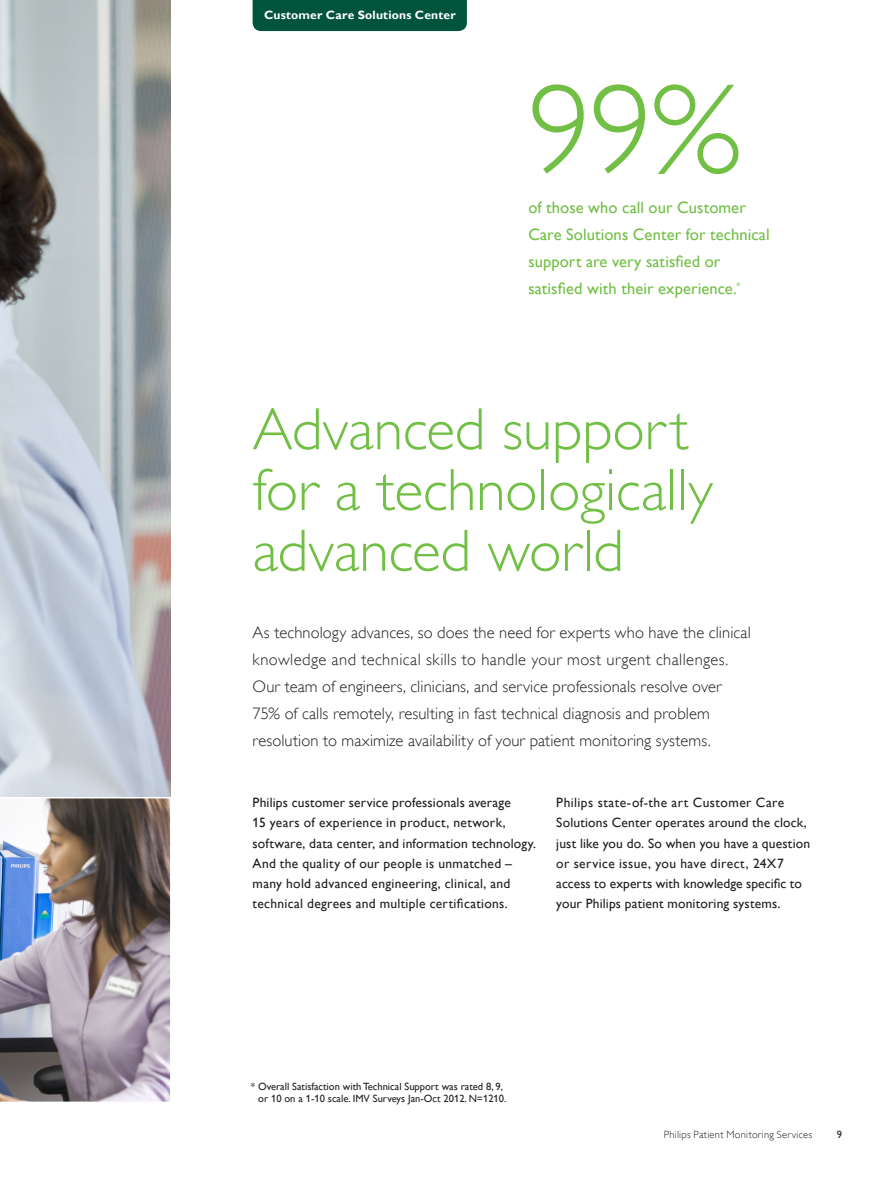
<style>
.page{position:relative;width:893px;height:1188px;background:#fff}
.page>*{position:absolute;margin:0;border:0;box-sizing:border-box;transform-origin:0 0}
._2_4_Main_heading_4{font:127.5px "Gill Sans Alt One WGL Light";color:#71bf44}
._2_2_Main_heading_2{font:60px/60.8px "Gill Sans Alt One WGL Light";letter-spacing:-.005em;color:#71bf44}
._5_1_Introduction_te{font:16.5px/27px "Gill Sans Alt One WGL Light";letter-spacing:.01em;color:#231f20}
._5_1_Introduction_te-2{font:16.5px/27px "Gill Sans Alt One WGL";letter-spacing:.005em;color:#71bf44}
._1_1_Body_Text{font:13.5px/20.2px "Gill Sans Alt One WGL";letter-spacing:.02em;color:#231f20}
._4_1_Caption_heading{font:700 12px "Gill Sans Alt One WGL";letter-spacing:.02em;color:#fff}
._7_4_Bodytext_back_p{font:10.5px/12px "Gill Sans Alt One WGL";color:#231f20}
.t1{font:10.5px "Gill Sans Alt One WGL Light";letter-spacing:.025em;color:#231f20}
</style>
<div class="page">
<div style="left:253px;top:0;width:214px;height:31px;background:#00543c"></div>
<img style="left:0;top:0;width:170px;height:797px">
<img style="left:0;top:798px;width:171px;height:304px">
<p class="_4_1_Caption_heading" style="left:264px;top:7px;width:193px">Customer Care Solutions Center</p>
<p class="_2_4_Main_heading_4" style="left:528px;top:46px;width:214px">99%</p>
<p class="_5_1_Introduction_te-2" style="left:528px;top:194px;width:243px">of those who call our Customer<br>Care Solutions Center for technical support are very satisfied or satisfied with their experience.<sup>*</sup></p>
<p class="_2_2_Main_heading_2" style="left:253px;top:399px;width:462px">Advanced support for a technologically advanced world</p>
<p class="_5_1_Introduction_te" style="left:253px;top:619px;width:500px">As technology advances, so does the need for experts who have the clinical knowledge and technical skills to handle your most urgent challenges.<br>Our team of engineers, clinicians, and service professionals resolve over 75% of calls remotely, resulting in fast technical diagnosis and problem resolution to maximize availability of your patient monitoring systems.</p>
<p class="_1_1_Body_Text" style="left:253px;top:792px;width:285px">Philips customer service professionals average<br>15 years of experience in product, network, software, data center, and information technology.<br>And the quality of our people is unmatched – many hold advanced engineering, clinical, and technical degrees and multiple certifications.</p>
<p class="_1_1_Body_Text" style="left:556px;top:792px;width:255px">Philips state-of-the art Customer Care Solutions Center operates around the clock, just like you do. So when you have a question or service issue, you have direct, 24X7 access to experts with knowledge specific to your Philips patient monitoring systems.</p>
<p class="_7_4_Bodytext_back_p" style="left:258px;top:1080px;width:250px;text-indent:-8px">* Overall Satisfaction with Technical Support was rated 8, 9, or 10 on a 1-10 scale. IMV Surveys Jan-Oct 2012. N=1210.</p>
<p class="t1" style="left:664px;top:1127px;width:150px">Philips Patient Monitoring Services</p>
<p class="_7_4_Bodytext_back_p" style="left:837px;top:1128px;width:7px">9</p>
</div>
